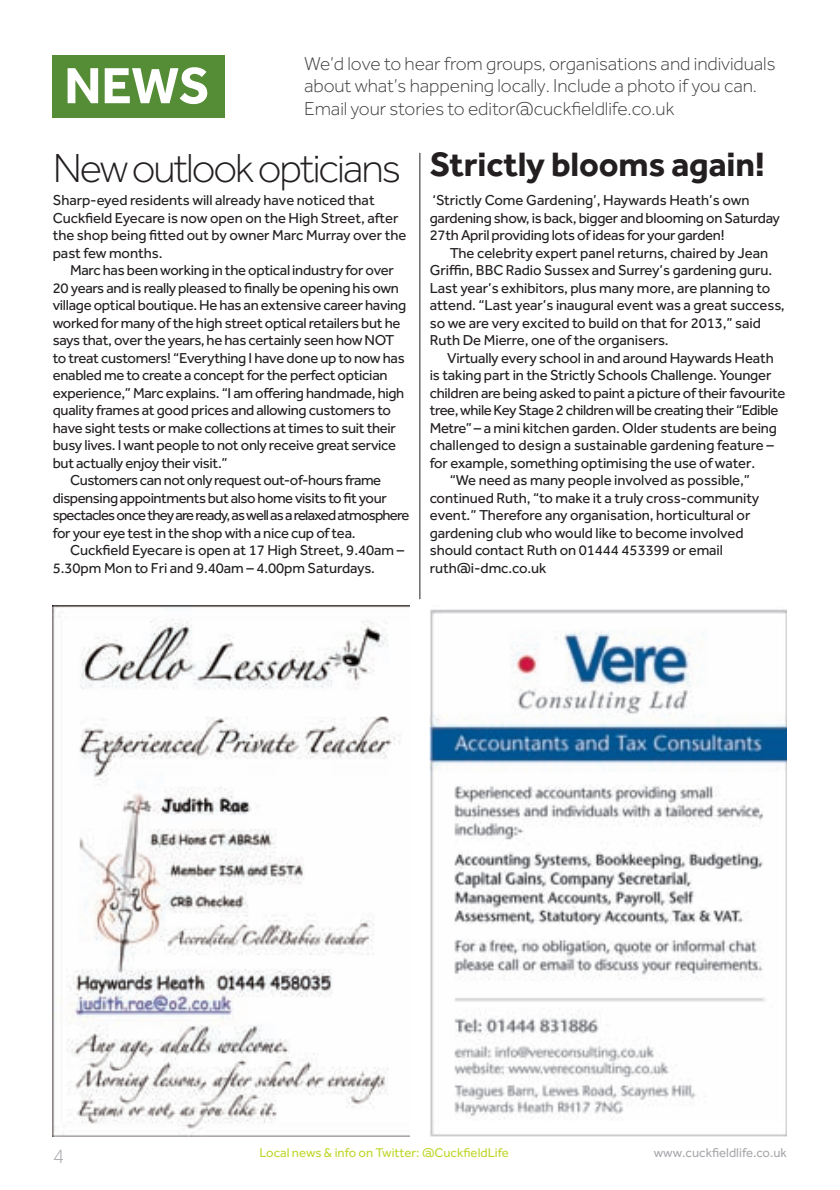
<style>
.page{position:relative;width:840px;height:1190px;background:#fff}
.page>*{position:absolute;margin:0;border:0;box-sizing:border-box;transform-origin:0 0}
.t1{font:700 52.5px "Effra";color:#fff}
.t2{font:300 42px "Effra";letter-spacing:-.05em;color:#231f20}
.t3{font:700 35px "Effra";letter-spacing:-.005em;color:#231f20}
.t4{font:300 21px "Effra";color:#a8a9ad}
.t5{font:300 19.25px/22.8px "Effra";letter-spacing:-.005em;color:#3e3e3f}
.t6{font:14.88px/17.5px "Effra";letter-spacing:-.02em;color:#231f20}
.t7{font:14.88px "Effra";letter-spacing:-.05em;color:#231f20}
.t8{font:14.88px "Effra";color:#231f20}
.t9{font:13.12px "Effra";color:#c1d72f}
.t10{font:13.12px "Effra";color:#a8a9ad}
</style>
<div class="page">
<img style="left:430px;top:609px;width:357px;height:527px">
<img style="left:53px;top:605px;width:357px;height:531px">
<div style="left:53px;top:55px;width:172px;height:63px;background:#558c36"></div>
<hr style="left:420px;top:153px;width:1px;height:446px;background:#231f20">
<h1 class="t1" style="left:64px;top:54px;width:147px">NEWS</h1>
<p class="t5" style="left:304px;top:52px;width:473px">We’d love to hear from groups, organisations and individuals about what’s happening locally. Include a photo if you can.<br>Email your stories to editor@cuckfieldlife.co.uk</p>
<h2 class="t2" style="left:53px;top:144px;width:350px">New outlook opticians</h2>
<p class="t6" style="left:53px;top:191px;width:355px">Sharp-eyed residents will already have noticed that Cuckfield Eyecare is now open on the High Street, after the shop being fitted out by owner Marc Murray over the past few months.</p>
<p class="t6" style="left:70px;top:261px;width:325px">Marc has been working in the optical industry for over</p>
<p class="t6" style="left:53px;top:279px;width:348px">20 years and is really pleased to finally be opening his own</p>
<p class="t6" style="left:53px;top:296px;width:355px">village optical boutique. He has an extensive career having</p>
<p class="t6" style="left:53px;top:314px;width:349px">worked for many of the high street optical retailers but he</p>
<p class="t6" style="left:53px;top:331px;width:343px">says that, over the years, he has certainly seen how NOT</p>
<p class="t6" style="left:53px;top:349px;width:353px">to treat customers! “Everything I have done up to now has</p>
<p class="t6" style="left:53px;top:366px;width:336px">enabled me to create a concept for the perfect optician</p>
<p class="t6" style="left:53px;top:384px;width:353px">experience,” Marc explains. “I am offering handmade, high</p>
<p class="t6" style="left:53px;top:401px;width:340px">quality frames at good prices and allowing customers to</p>
<p class="t6" style="left:53px;top:419px;width:345px">have sight tests or make collections at times to suit their</p>
<p class="t6" style="left:53px;top:436px;width:345px">busy lives. I want people to not only receive great service</p>
<p class="t6" style="left:53px;top:454px;width:176px">but actually enjoy their visit.”</p>
<p class="t6" style="left:70px;top:471px;width:313px">Customers can not only request out-of-hours frame</p>
<p class="t6" style="left:53px;top:489px;width:336px">dispensing appointments but also home visits to fit your</p>
<p class="t7" style="left:53px;top:507px;width:358px">spectacles once they are ready, as well as a relaxed atmosphere</p>
<p class="t6" style="left:53px;top:524px;width:304px">for your eye test in the shop with a nice cup of tea.</p>
<p class="t6" style="left:70px;top:541px;width:335px">Cuckfield Eyecare is open at 17 High Street, 9.40am –</p>
<p class="t6" style="left:53px;top:559px;width:324px">5.30pm Mon to Fri and 9.40am – 4.00pm Saturdays.</p>
<h3 class="t3" style="left:430px;top:143px;width:337px">Strictly blooms again!</h3>
<p class="t6" style="left:430px;top:191px;width:352px">‘Strictly Come Gardening’, Haywards Heath’s own gardening show, is back, bigger and blooming on Saturday<br>27th April providing lots of ideas for your garden!</p>
<p class="t6" style="left:430px;top:244px;width:356px;text-indent:20px">The celebrity expert panel returns, chaired by Jean Griffin, BBC Radio Sussex and Surrey’s gardening guru.<br>Last year’s exhibitors, plus many more, are planning to attend. “Last year’s inaugural event was a great success, so we are very excited to build on that for 2013,” said Ruth De Mierre, one of the organisers.</p>
<p class="t6" style="left:447px;top:349px;width:328px">Virtually every school in and around Haywards Heath</p>
<p class="t6" style="left:430px;top:366px;width:343px">is taking part in the Strictly Schools Challenge. Younger</p>
<p class="t6" style="left:430px;top:384px;width:357px">children are being asked to paint a picture of their favourite</p>
<p class="t6" style="left:430px;top:401px;width:350px">tree, while Key Stage 2 children will be creating their “Edible</p>
<p class="t6" style="left:430px;top:419px;width:349px">Metre” – a mini kitchen garden. Older students are being</p>
<p class="t8" style="left:430px;top:437px;width:346px">challenged to design a sustainable gardening feature –</p>
<p class="t6" style="left:430px;top:454px;width:327px">for example, something optimising the use of water.</p>
<p class="t6" style="left:450px;top:471px;width:302px">“We need as many people involved as possible,”</p>
<p class="t6" style="left:430px;top:489px;width:331px">continued Ruth, “to make it a truly cross-community</p>
<p class="t6" style="left:430px;top:506px;width:322px">event.” Therefore any organisation, horticultural or</p>
<p class="t6" style="left:430px;top:524px;width:315px">gardening club who would like to become involved</p>
<p class="t6" style="left:430px;top:541px;width:295px">should contact Ruth on 01444 453399 or email</p>
<p class="t6" style="left:430px;top:559px;width:118px">ruth@i-dmc.co.uk</p>
<h3 class="t4" style="left:53px;top:1144px;width:13px">4</h3>
<p class="t9" style="left:259px;top:1145px;width:251px">Local news &amp; info on Twitter: @CuckfieldLife</p>
<p class="t10" style="left:654px;top:1145px;width:135px">www.cuckfieldlife.co.uk</p>
</div>
